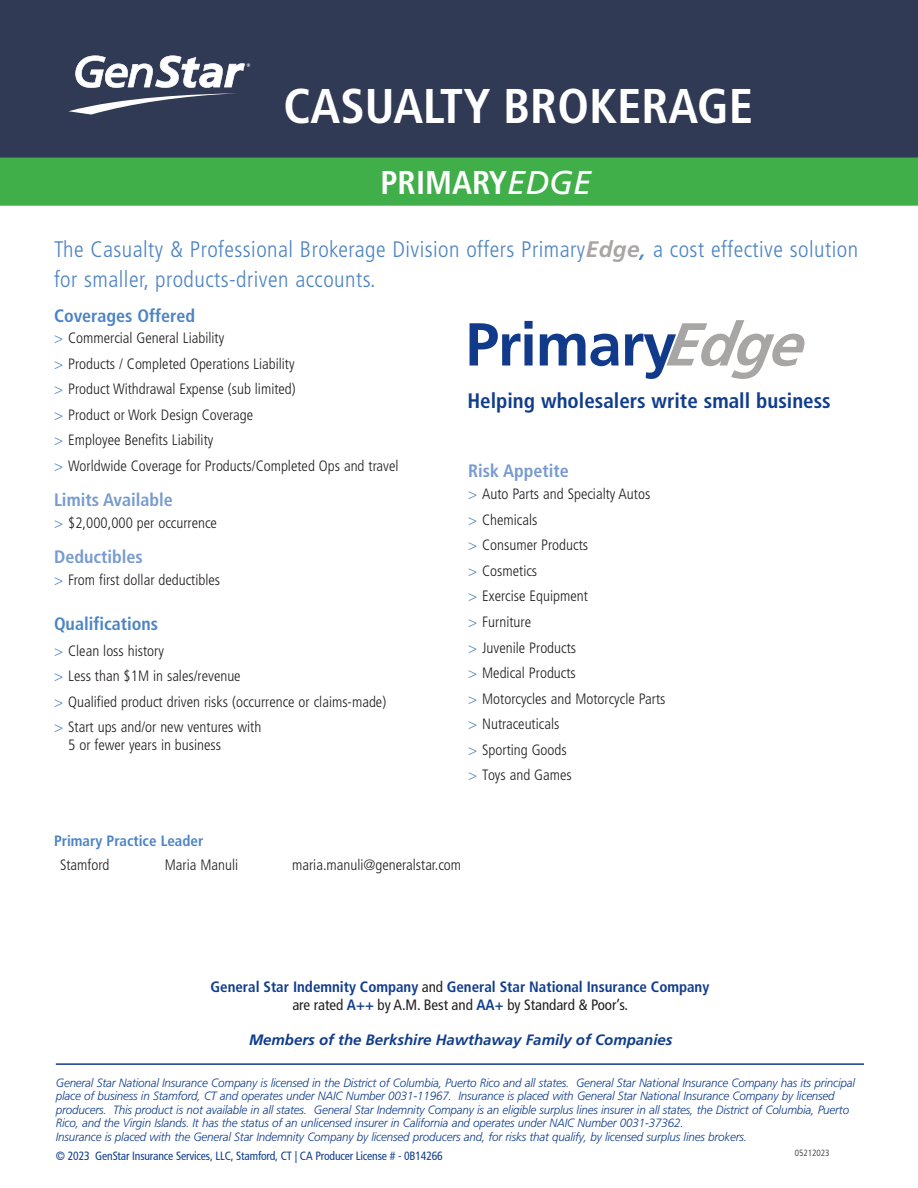
<style>
.page{position:relative;width:918px;height:1188px;background:#fff}
.page>*{position:absolute;margin:0;border:0;box-sizing:border-box;transform-origin:0 0}
.t1{font:700 60.45px "Frutiger LT Std";letter-spacing:-.02em;color:#123a8a}
.t2{font:700 condensed 48.75px "Frutiger LT Std";color:#fff}
.Success_Subhead{font:700 condensed 33px "Frutiger LT Std";color:#fff}
.Intro_Text{font:300 condensed 22.5px/30px "Frutiger LT Std";letter-spacing:.02em;color:#4d84c4}
.Bulleted_Text{font:700 condensed 21px "Frutiger LT Std";color:#103d8c}
.Sub_Subhead{font:700 condensed 18px "Frutiger LT Std";color:#779bd0}
.Subhead{font:700 condensed 18px "Frutiger LT Std";color:#4d84c4}
.Bulleted_Text-2{font:700 condensed 18px "Frutiger LT Std";color:#4d84c4}
.Bulleted_Text-3{font:300 condensed 15px/18px "Frutiger LT Std";color:#231f20}
.t3{font:700 condensed 15px/18px "Frutiger LT Std";color:#103d8c;text-align:center}
.t4{font:italic 700 15px "Frutiger LT Std";color:#103d8c}
.Para_1{font:700 condensed 15px "Frutiger LT Std";color:#4d84c4}
.t5{font:italic 300 12px/13.5px "Frutiger LT Std";letter-spacing:-.015em;color:#103d8c}
.t6{font:condensed 12px "Frutiger LT Std";letter-spacing:-.015em;color:#103d8c}
.Bulleted_Text-4{font:300 condensed 9px "Frutiger LT Std";color:#231f20}
.s1{font-weight:400;font-style:italic;font-stretch:normal}
.s2{font-weight:700;font-style:italic;font-stretch:normal;color:#a8a6a5}
.s3{color:#4d84c4}
.s4{font-style:italic;color:#a8a6a4}
.s5{font-weight:400;color:#231f20}
</style>
<div class="page">
<div style="left:0;top:0;width:918px;height:158px;background:#303a54"></div>
<svg style="left:69px;top:55px;width:181px;height:60px"></svg>
<div style="left:0;top:158px;width:918px;height:48px;background:#40ae49"></div>
<hr style="left:56px;top:1063px;width:808px;height:2px;background:#103d8c">
<p class="t2" style="left:284px;top:78px;width:471px">CASUALTY BROKERAGE</p>
<p class="Success_Subhead" style="left:381px;top:163px;width:212px">PRIMARY<span class="s1">EDGE</span></p>
<p class="Intro_Text" style="left:54px;top:235px;width:806px">The Casualty &amp; Professional Brokerage Division offers Primary<span class="s2">Edge</span><span class="s1">,</span> a cost effective solution for smaller, products-driven accounts.</p>
<p class="Subhead" style="left:54px;top:305px;width:143px">Coverages Offered</p>
<p class="Bulleted_Text-3" style="left:54px;top:329px;width:172px"><span class="s3">&gt;</span> Commercial General Liability</p>
<p class="Bulleted_Text-3" style="left:54px;top:355px;width:242px"><span class="s3">&gt;</span> Products / Completed Operations Liability</p>
<p class="Bulleted_Text-3" style="left:54px;top:380px;width:243px"><span class="s3">&gt;</span> Product Withdrawal Expense (sub limited)</p>
<p class="Bulleted_Text-3" style="left:54px;top:406px;width:201px"><span class="s3">&gt;</span> Product or Work Design Coverage</p>
<p class="Bulleted_Text-3" style="left:54px;top:431px;width:161px"><span class="s3">&gt;</span> Employee Benefits Liability</p>
<p class="Bulleted_Text-3" style="left:54px;top:457px;width:346px"><span class="s3">&gt;</span> Worldwide Coverage for Products/Completed Ops and travel</p>
<p class="Sub_Subhead" style="left:54px;top:489px;width:120px">Limits Available</p>
<p class="Bulleted_Text-3" style="left:54px;top:514px;width:165px"><span class="s3">&gt;</span> $2,000,000 per occurrence</p>
<p class="Sub_Subhead" style="left:54px;top:546px;width:90px">Deductibles</p>
<p class="Bulleted_Text-3" style="left:54px;top:571px;width:168px"><span class="s3">&gt;</span> From first dollar deductibles</p>
<p class="Bulleted_Text-2" style="left:54px;top:613px;width:106px">Qualifications</p>
<p class="Bulleted_Text-3" style="left:54px;top:642px;width:111px"><span class="s3">&gt;</span> Clean loss history</p>
<p class="Bulleted_Text-3" style="left:54px;top:667px;width:188px"><span class="s3">&gt;</span> Less than $1M in sales/revenue</p>
<p class="Bulleted_Text-3" style="left:54px;top:693px;width:334px"><span class="s3">&gt;</span> Qualified product driven risks (occurrence or claims-made)</p>
<p class="Bulleted_Text-3" style="left:68px;top:718px;width:195px;text-indent:-14px"><span class="s3">&gt;</span> Start ups and/or new ventures with<br>5 or fewer years in business</p>
<p class="t1" style="left:465px;top:309px;width:350px">Primary<span class="s4">Edge</span></p>
<p class="Bulleted_Text" style="left:467px;top:389px;width:365px">Helping wholesalers write small business</p>
<p class="Sub_Subhead" style="left:468px;top:460px;width:102px">Risk Appetite</p>
<p class="Bulleted_Text-3" style="left:468px;top:485px;width:184px"><span class="s3">&gt;</span> Auto Parts and Specialty Autos</p>
<p class="Bulleted_Text-3" style="left:468px;top:511px;width:71px"><span class="s3">&gt;</span> Chemicals</p>
<p class="Bulleted_Text-3" style="left:468px;top:536px;width:122px"><span class="s3">&gt;</span> Consumer Products</p>
<p class="Bulleted_Text-3" style="left:468px;top:562px;width:71px"><span class="s3">&gt;</span> Cosmetics</p>
<p class="Bulleted_Text-3" style="left:468px;top:587px;width:121px"><span class="s3">&gt;</span> Exercise Equipment</p>
<p class="Bulleted_Text-3" style="left:468px;top:613px;width:65px"><span class="s3">&gt;</span> Furniture</p>
<p class="Bulleted_Text-3" style="left:468px;top:639px;width:110px"><span class="s3">&gt;</span> Juvenile Products</p>
<p class="Bulleted_Text-3" style="left:468px;top:664px;width:109px"><span class="s3">&gt;</span> Medical Products</p>
<p class="Bulleted_Text-3" style="left:468px;top:690px;width:199px"><span class="s3">&gt;</span> Motorcycles and Motorcycle Parts</p>
<p class="Bulleted_Text-3" style="left:468px;top:715px;width:93px"><span class="s3">&gt;</span> Nutraceuticals</p>
<p class="Bulleted_Text-3" style="left:468px;top:741px;width:100px"><span class="s3">&gt;</span> Sporting Goods</p>
<p class="Bulleted_Text-3" style="left:468px;top:766px;width:105px"><span class="s3">&gt;</span> Toys and Games</p>
<p class="Para_1" style="left:54px;top:832px;width:151px">Primary Practice Leader</p>
<p class="Bulleted_Text-3" style="left:60px;top:856px;width:51px">Stamford</p>
<p class="Bulleted_Text-3" style="left:165px;top:856px;width:75px">Maria Manuli</p>
<p class="Bulleted_Text-3" style="left:292px;top:856px;width:171px">maria.manuli@generalstar.com</p>
<p class="t3" style="left:210px;top:978px;width:500px">General Star Indemnity Company <span class="s5">and</span> General Star National Insurance Company <span class="s5">are rated</span> A++ <span class="s5">by A.M. Best and</span> AA+ <span class="s5">by Standard &amp; Poor’s.</span></p>
<p class="t4" style="left:249px;top:1031px;width:425px">Members of the Berkshire Hawthaway Family of Companies</p>
<p class="t5" style="left:56px;top:1076px;width:801px">General Star National Insurance Company is licensed in the District of Columbia, Puerto Rico and all states. General Star National Insurance Company has its principal place of business in Stamford, CT and operates under NAIC Number 0031-11967. Insurance is placed with General Star National Insurance Company by licensed producers. This product is not available in all states. General Star Indemnity Company is an eligible surplus lines insurer in all states, the District of Columbia, Puerto Rico, and the Virgin Islands. It has the status of an unlicensed insurer in California and operates under NAIC Number 0031-37362.<br>Insurance is placed with the General Star Indemnity Company by licensed producers and, for risks that qualify, by licensed surplus lines brokers.</p>
<p class="Bulleted_Text-4" style="left:795px;top:1148px;width:36px">05212023</p>
<p class="t6" style="left:56px;top:1149px;width:388px">© 2023 GenStar Insurance Services, LLC, Stamford, CT | CA Producer License # - 0B14266</p>
</div>
